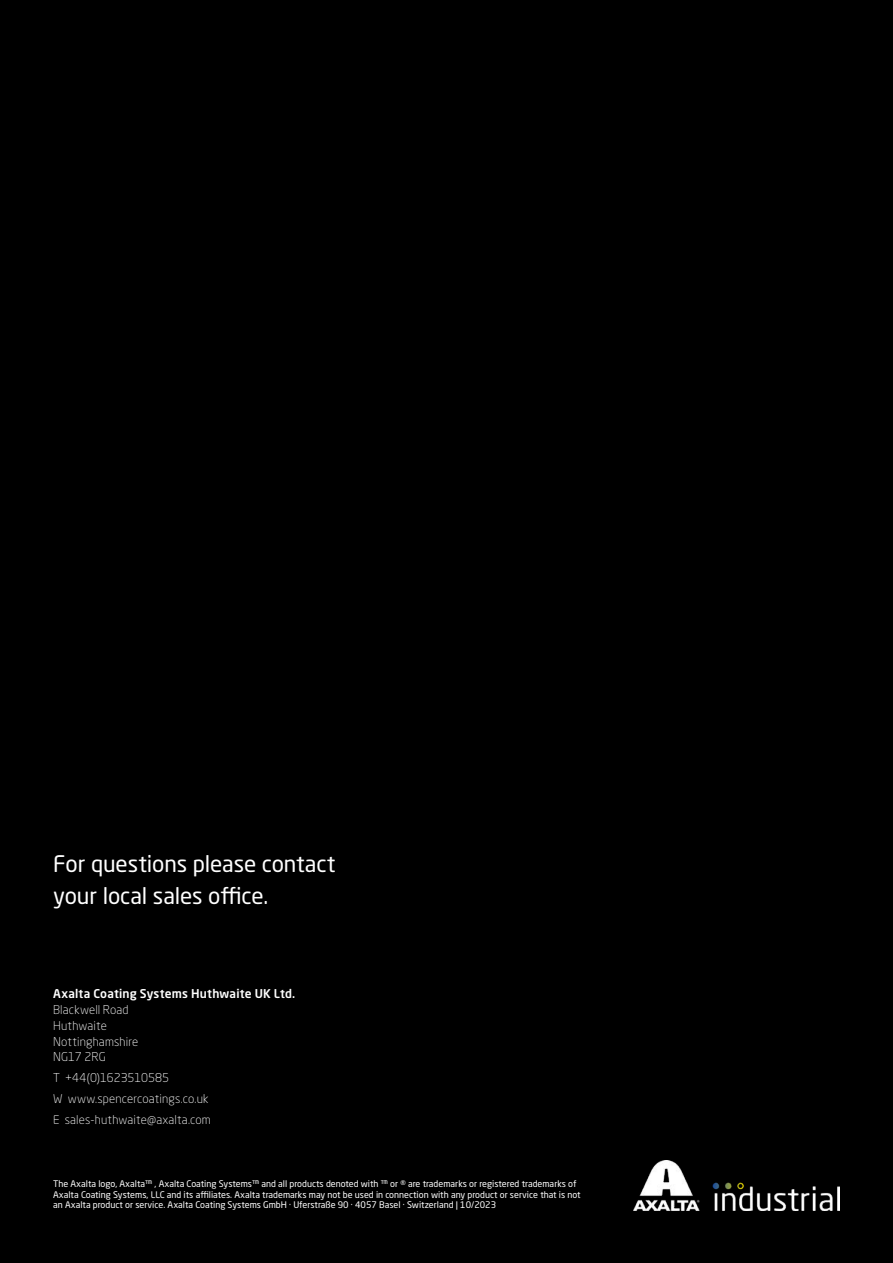
<style>
.page{position:relative;width:893px;height:1263px;background:#000}
.page>*{position:absolute;margin:0;border:0;box-sizing:border-box;transform-origin:0 0}
.t1{font:22.5px/31.5px "Neo Sans Pro";letter-spacing:-.005em;color:#fff}
.t2{font:300 12px/15.8px "Neo Sans Pro";letter-spacing:.015em;color:#fff}
.t3{font:500 12px "Neo Sans Pro";letter-spacing:.015em;color:#fff}
.t4{font:9px/10.5px "Neo Sans Pro";color:#fff}
</style>
<div class="page">
<img style="left:634px;top:1160px;width:206px;height:50px">
<h1 class="t1" style="left:53px;top:848px;width:284px">For questions please contact your local sales office.</h1>
<h2 class="t3" style="left:53px;top:986px;width:244px">Axalta Coating Systems Huthwaite UK Ltd.</h2>
<h2 class="t2" style="left:53px;top:1002px;width:87px">Blackwell Road<br>Huthwaite<br>Nottinghamshire<br>NG17 2RG</h2>
<h2 class="t2" style="left:53px;top:1067px;width:159px;line-height:21px">T +44(0)1623510585<br>W www.spencercoatings.co.uk<br>E sales-huthwaite@axalta.com</h2>
<p class="t4" style="left:53px;top:1178px;width:529px">The Axalta logo, Axalta™ , Axalta Coating Systems™ and all products denoted with ™ or ® are trademarks or registered trademarks of<br>Axalta Coating Systems, LLC and its affiliates. Axalta trademarks may not be used in connection with any product or service that is not an Axalta product or service. Axalta Coating Systems GmbH · Uferstraße 90 · 4057 Basel · Switzerland | 10/2023</p>
</div>
